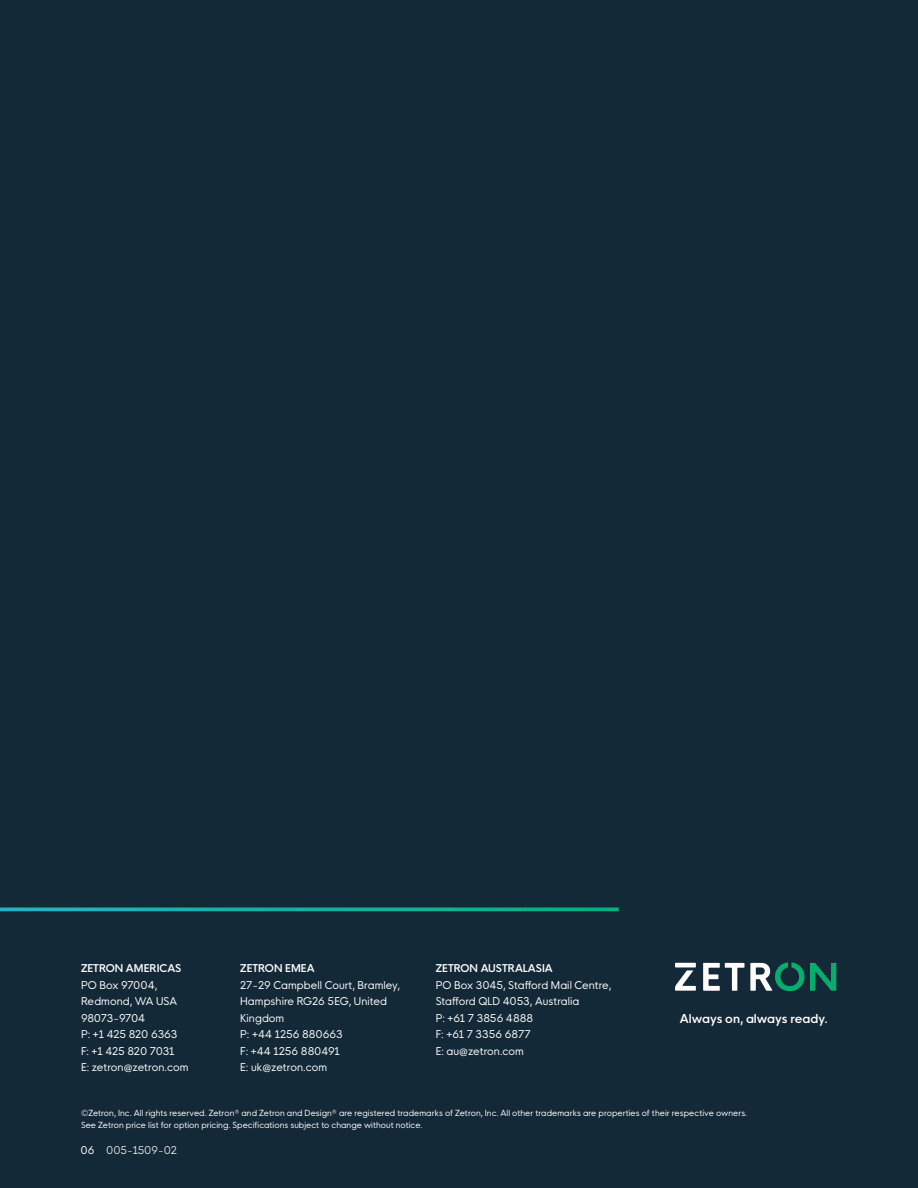
<style>
.page{position:relative;width:918px;height:1188px;background:#142937}
.page>*{position:absolute;margin:0;border:0;box-sizing:border-box;transform-origin:0 0}
.t1{font:600 12px "HK Nova";color:#fff}
.t2{font:10.5px/16.5px "HK Nova";color:#fff}
.t3{font:600 10.5px "HK Nova";letter-spacing:.005em;color:#fff}
.t4{font:300 10.5px "HK Nova";letter-spacing:-.015em;color:#fff}
.t5{font:8.25px/12px "HK Nova";letter-spacing:.005em;color:#fff}
.s1{font-weight:400}
</style>
<div class="page">
<svg style="left:703px;top:963px;width:41px;height:28px"></svg>
<svg style="left:675px;top:963px;width:21px;height:28px"></svg>
<svg style="left:750px;top:962px;width:86px;height:29px"></svg>
<svg style="left:0;top:907px;width:619px;height:4px;background:#179e93"></svg>
<p class="t3" style="left:81px;top:964px;width:102px">ZETRON AMERICAS</p>
<p class="t2" style="left:81px;top:977px;width:109px">PO Box 97004,<br>Redmond, WA USA<br>98073-9704<br>P: +1 425 820 6363<br>F: +1 425 820 7031<br>E: zetron@zetron.com</p>
<p class="t3" style="left:240px;top:964px;width:76px">ZETRON EMEA</p>
<p class="t2" style="left:240px;top:977px;width:161px">27-29 Campbell Court, Bramley,<br>Hampshire RG26 5EG, United<br>Kingdom<br>P: +44 1256 880663<br>F: +44 1256 880491<br>E: uk@zetron.com</p>
<p class="t3" style="left:436px;top:964px;width:119px">ZETRON AUSTRALASIA</p>
<p class="t2" style="left:436px;top:977px;width:177px">PO Box 3045, Stafford Mail Centre,<br>Stafford QLD 4053, Australia<br>P: +61 7 3856 4888<br>F: +61 7 3356 6877<br>E: au@zetron.com</p>
<p class="t1" style="left:680px;top:1014px;width:149px">Always on, always ready.</p>
<p class="t5" style="left:81px;top:1108px;width:668px">©Zetron, Inc. All rights reserved. Zetron® and Zetron and Design® are registered trademarks of Zetron, Inc. All other trademarks are properties of their respective owners.<br>See Zetron price list for option pricing. Specifications subject to change without notice.</p>
<p class="t4" style="left:81px;top:1144px;width:98px"><span class="s1">06</span> 005-1509-02</p>
</div>
